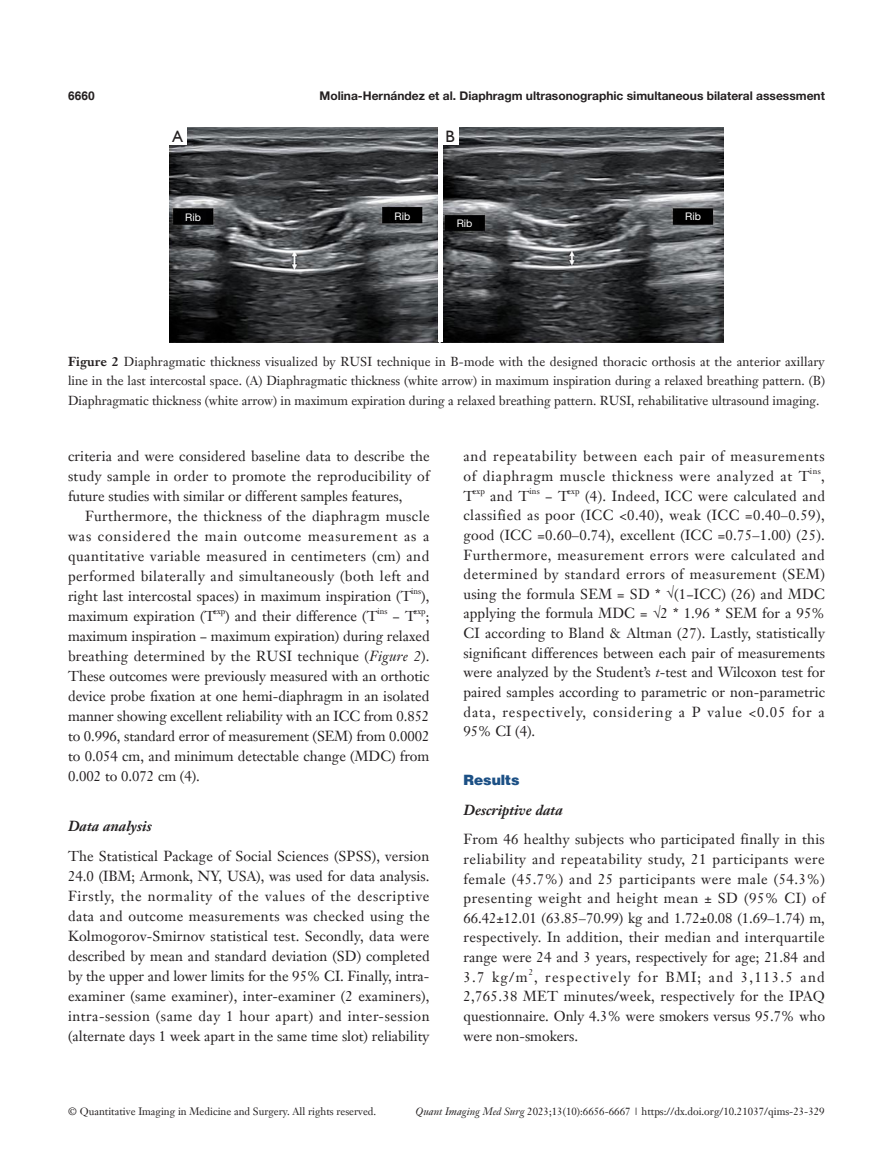
<style>
.page{position:relative;width:893px;height:1170px;background:#fff}
.page>*{position:absolute;margin:0;border:0;box-sizing:border-box;transform-origin:0 0}
.t1{font:16.5px "Humanist 521 BT";color:#231f20}
.t2{font:14.25px/20px "Janson Text LT";letter-spacing:.005em;color:#231f20;text-align:justify}
.t3{font:14.25px/19.6px "Janson Text LT";letter-spacing:.05em;color:#231f20}
.t4{font:italic 700 14.25px "Janson Text LT";color:#231f20}
.t5{font:900 14.25px "Helvetica";color:#1c5085}
.t6{font:12.75px/19.5px "Janson Text LT";color:#231f20;text-align:justify}
.t7{font:700 12px "Helvetica Neue LT Pro";color:#231f20}
.t8{font:700 12px "Helvetica";color:#231f20}
.t9{font:10.5px "Janson Text LT";color:#231f20}
.t10{font:10.5px "Helvetica Neue LT Pro";color:#fff}
.t11{font:8.25px "Janson Text LT";letter-spacing:.015em;color:#231f20}
.s1{font-weight:700}
.s2{font-style:italic}
.s3{font-family:"Times New Roman"}
</style>
<div class="page">
<img style="left:169px;top:128px;width:555px;height:214px">
<hr style="left:438px;top:128px;width:4px;height:214px;background:#fff">
<div style="left:169px;top:128px;width:17px;height:17px;background:#fff"></div>
<div style="left:442px;top:128px;width:17px;height:17px;background:#fff"></div>
<p class="t8" style="left:68px;top:88px;width:28px">6660</p>
<p class="t7" style="left:319px;top:88px;width:507px">Molina-Hernández et al. Diaphragm ultrasonographic simultaneous bilateral assessment</p>
<p class="t1" style="left:172px;top:126px;width:12px">A</p>
<p class="t1" style="left:445px;top:126px;width:11px">B</p>
<p class="t10" style="left:185px;top:210px;width:17px">Rib</p>
<p class="t10" style="left:395px;top:209px;width:17px">Rib</p>
<p class="t10" style="left:457px;top:217px;width:17px">Rib</p>
<p class="t10" style="left:685px;top:210px;width:17px">Rib</p>
<p class="t6" style="left:68px;top:351px;width:758px"><span class="s1">Figure 2</span> Diaphragmatic thickness visualized by RUSI technique in B-mode with the designed thoracic orthosis at the anterior axillary line in the last intercostal space. (A) Diaphragmatic thickness (white arrow) in maximum inspiration during a relaxed breathing pattern. (B)<br>Diaphragmatic thickness (white arrow) in maximum expiration during a relaxed breathing pattern. RUSI, rehabilitative ultrasound imaging.</p>
<p class="t2" style="left:68px;top:446px;width:363px">criteria and were considered baseline data to describe the study sample in order to promote the reproducibility of future studies with similar or different samples features,</p>
<p class="t2" style="left:68px;top:506px;width:363px;text-indent:17px">Furthermore, the thickness of the diaphragm muscle was considered the main outcome measurement as a quantitative variable measured in centimeters (cm) and performed bilaterally and simultaneously (both left and right last intercostal spaces) in maximum inspiration (T</p>
<p class="t11" style="left:411px;top:586px;width:12px">ins</p>
<p class="t2" style="left:421px;top:586px;width:10px">),</p>
<p class="t11" style="left:213px;top:606px;width:14px">exp</p>
<p class="t2" style="left:225px;top:606px;width:154px">) and their difference (T</p>
<p class="t11" style="left:377px;top:606px;width:12px">ins</p>
<p class="t2" style="left:393px;top:606px;width:25px">− T</p>
<p class="t11" style="left:414px;top:606px;width:14px">exp</p>
<p class="t2" style="left:68px;top:606px;width:363px;text-indent:358px">; maximum inspiration − maximum expiration) during relaxed breathing determined by the RUSI technique (<span class="s2">Figure 2</span>).<br>These outcomes were previously measured with an orthotic device probe fixation at one hemi-diaphragm in an isolated manner showing excellent reliability with an ICC from 0.852 to 0.996, standard error of measurement (SEM) from 0.0002 to 0.054 cm, and minimum detectable change (MDC) from 0.002 to 0.072 cm (4).</p>
<p class="t4" style="left:68px;top:816px;width:85px">Data analysis</p>
<p class="t2" style="left:68px;top:845px;width:363px">The Statistical Package of Social Sciences (SPSS), version 24.0 (IBM; Armonk, NY, USA), was used for data analysis.<br>Firstly, the normality of the values of the descriptive data and outcome measurements was checked using the Kolmogorov-Smirnov statistical test. Secondly, data were described by mean and standard deviation (SD) completed by the upper and lower limits for the 95% CI. Finally, intra&shy;examiner (same examiner), inter-examiner (2 examiners), intra-session (same day 1 hour apart) and inter-session (alternate days 1 week apart in the same time slot) reliability</p>
<p class="t2" style="left:68px;top:606px;width:149px">maximum expiration (T</p>
<p class="t3" style="left:463px;top:446px;width:363px">and repeatability between each pair of measurements of diaphragm muscle thickness were analyzed at T</p>
<p class="t11" style="left:810px;top:466px;width:12px">ins</p>
<p class="t2" style="left:821px;top:466px;width:5px">,</p>
<p class="t2" style="left:463px;top:485px;width:13px">T</p>
<p class="t11" style="left:472px;top:485px;width:14px">exp</p>
<p class="t2" style="left:490px;top:485px;width:41px">and T</p>
<p class="t11" style="left:529px;top:485px;width:12px">ins</p>
<p class="t2" style="left:545px;top:485px;width:26px">− T</p>
<p class="t11" style="left:567px;top:485px;width:14px">exp</p>
<p class="t2" style="left:463px;top:485px;width:363px;text-indent:122px">(4). Indeed, ICC were calculated and classified as poor (ICC &lt;0.40), weak (ICC =0.40–0.59), good (ICC =0.60–0.74), excellent (ICC =0.75–1.00) (25).<br>Furthermore, measurement errors were calculated and determined by standard errors of measurement (SEM) using the formula SEM = SD * <span class="s3">√</span>(1−ICC) (26) and MDC applying the formula MDC = <span class="s3">√</span>2 * 1.96 * SEM for a 95% CI according to Bland &amp; Altman (27). Lastly, statistically significant differences between each pair of measurements were analyzed by the Student’s <span class="s2">t</span>-test and Wilcoxon test for paired samples according to parametric or non-parametric data, respectively, considering a P value &lt;0.05 for a 95% CI (4).</p>
<p class="t5" style="left:463px;top:771px;width:58px">Results</p>
<p class="t4" style="left:463px;top:800px;width:101px">Descriptive data</p>
<p class="t2" style="left:463px;top:829px;width:363px">From 46 healthy subjects who participated finally in this reliability and repeatability study, 21 participants were female (45.7%) and 25 participants were male (54.3%) presenting weight and height mean ± SD (95% CI) of 66.42±12.01 (63.85–70.99) kg and 1.72±0.08 (1.69–1.74) m, respectively. In addition, their median and interquartile range were 24 and 3 years, respectively for age; 21.84 and 3.7 kg/m , respectively for BMI; and 3,113.5 and</p>
<p class="t11" style="left:529px;top:966px;width:6px">2</p>
<p class="t2" style="left:463px;top:986px;width:363px">2,765.38 MET minutes/week, respectively for the IPAQ questionnaire. Only 4.3% were smokers versus 95.7% who were non-smokers.</p>
<p class="t9" style="left:68px;top:1104px;width:310px">© Quantitative Imaging in Medicine and Surgery. All rights reserved.</p>
<p class="t9" style="left:416px;top:1104px;width:411px"><span class="s2">Quant Imaging Med Surg</span> 2023;13(10):6656-6667 | https://dx.doi.org/10.21037/qims-23-329</p>
</div>
